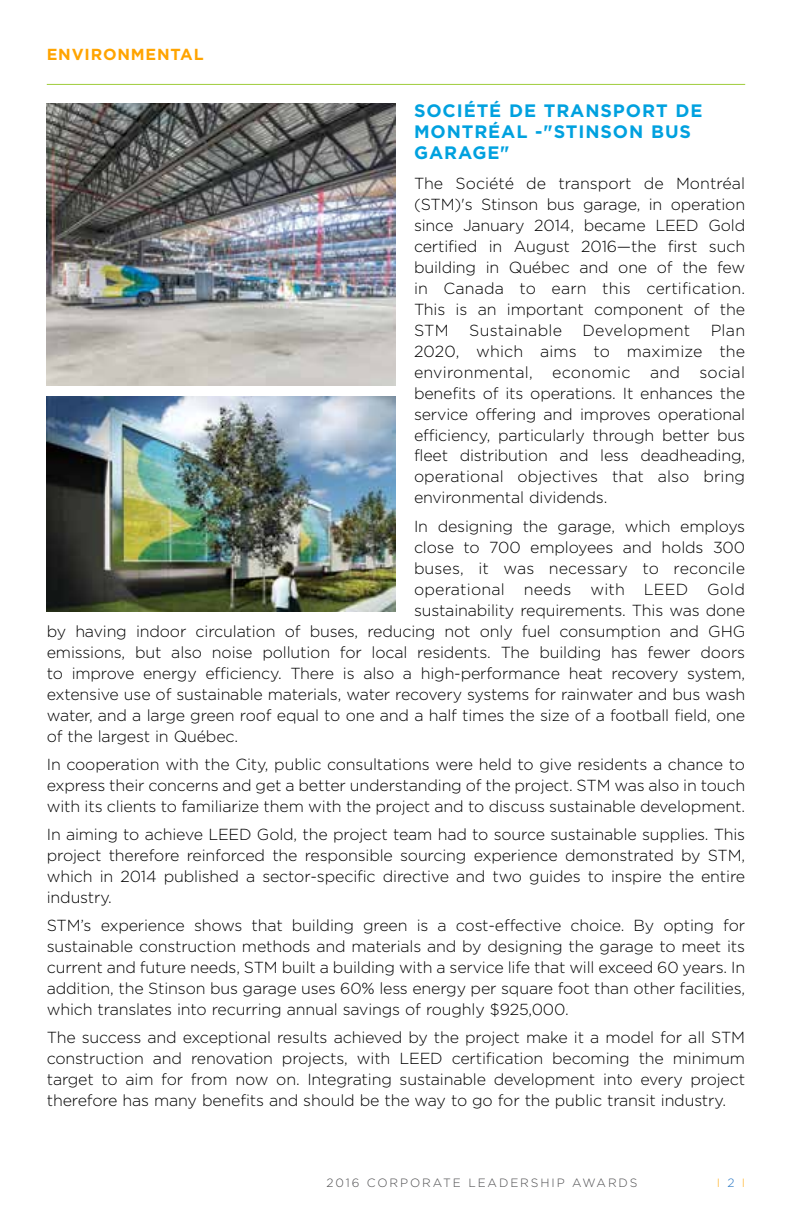
<style>
.page{position:relative;width:792px;height:1224px;background:#fff}
.page>*{position:absolute;margin:0;border:0;box-sizing:border-box;transform-origin:0 0}
.t1{font:700 18px/21px "Gotham";letter-spacing:.05em;color:#00a1df}
.t2{font:300 16px/21px "Gotham";letter-spacing:-.01em;color:#000;text-align:justify}
.t3{font:300 16px "Gotham";letter-spacing:.015em;color:#000}
.t4{font:700 16px "Gotham";letter-spacing:.05em;color:#ffa400}
.t5{font:300 12px "Gotham";letter-spacing:.16em;color:#4d4d4f}
.t6{font:300 12px "Gotham";color:#ffb226}
.s1{color:#2675c3}
</style>
<div class="page">
<hr style="left:47px;top:84px;width:698px;height:1px;background:#9fcc3b">
<img style="left:47px;top:104px;width:349px;height:282px">
<img style="left:47px;top:396px;width:349px;height:216px">
<p class="t4" style="left:47px;top:43px;width:158px">ENVIRONMENTAL</p>
<p class="t1" style="left:414px;top:100px;width:290px">SOCIÉTÉ DE TRANSPORT DE<br>MONTRÉAL -"STINSON BUS<br>GARAGE"</p>
<p class="t2" style="left:414px;top:172px;width:333px">The Société de transport de Montréal (STM)'s Stinson bus garage, in operation since January 2014, became LEED Gold certified in August 2016—the first such building in Québec and one of the few in Canada to earn this certification.<br>This is an important component of the STM</p>
<p class="t2" style="left:414px;top:319px;width:333px;text-indent:297px">Plan 2020, which aims to maximize the environmental, economic and social benefits of its operations. It enhances the service offering and improves operational efficiency, particularly through better bus fleet distribution and less deadheading, operational objectives that also bring environmental dividends.</p>
<p class="t2" style="left:414px;top:515px;width:333px">In designing the garage, which employs</p>
<p class="t2" style="left:414px;top:536px;width:333px">close to 700 employees and holds 300</p>
<p class="t2" style="left:414px;top:557px;width:333px">buses, it was necessary to reconcile</p>
<p class="t3" style="left:414px;top:579px;width:333px">operational needs with LEED Gold</p>
<p class="t2" style="left:414px;top:599px;width:333px">sustainability requirements. This was done</p>
<p class="t2" style="left:47px;top:620px;width:700px">by having indoor circulation of buses, reducing not only fuel consumption and GHG</p>
<p class="t2" style="left:47px;top:641px;width:700px">emissions, but also noise pollution for local residents. The building has fewer doors</p>
<p class="t2" style="left:47px;top:662px;width:700px">to improve energy efficiency. There is also a high-performance heat recovery system,</p>
<p class="t2" style="left:47px;top:683px;width:700px">extensive use of sustainable materials, water recovery systems for rainwater and bus wash</p>
<p class="t2" style="left:47px;top:704px;width:700px">water, and a large green roof equal to one and a half times the size of a football field, one</p>
<p class="t2" style="left:47px;top:725px;width:193px">of the largest in Québec.</p>
<p class="t2" style="left:47px;top:753px;width:700px">In cooperation with the City, public consultations were held to give residents a chance to express their concerns and get a better understanding of the project. STM was also in touch with its clients to familiarize them with the project and to discuss sustainable development.</p>
<p class="t2" style="left:47px;top:823px;width:700px">In aiming to achieve LEED Gold, the project team had to source sustainable supplies. This project therefore reinforced the responsible sourcing experience demonstrated by STM, which in 2014 published a sector-specific directive and two guides to inspire the entire industry.</p>
<p class="t2" style="left:47px;top:915px;width:700px">STM’s experience shows that building green is a cost-effective choice. By opting for sustainable construction methods and materials and by designing the garage to meet its current and future needs, STM built a building with a service life that will exceed 60 years. In addition, the Stinson bus garage uses 60% less energy per square foot than other facilities, which translates into recurring annual savings of roughly $925,000.</p>
<p class="t2" style="left:47px;top:1027px;width:700px">The success and exceptional results achieved by the project make it a model for all STM construction and renovation projects, with LEED certification becoming the minimum target to aim for from now on. Integrating sustainable development into every project therefore has many benefits and should be the way to go for the public transit industry.</p>
<p class="t3" style="left:469px;top:320px;width:94px">Sustainable</p>
<p class="t3" style="left:583px;top:320px;width:109px">Development</p>
<p class="t5" style="left:326px;top:1175px;width:312px">2016 CORPORATE LEADERSHIP AWARDS</p>
<p class="t6" style="left:717px;top:1175px;width:30px">I <span class="s1">2</span> I</p>
</div>
